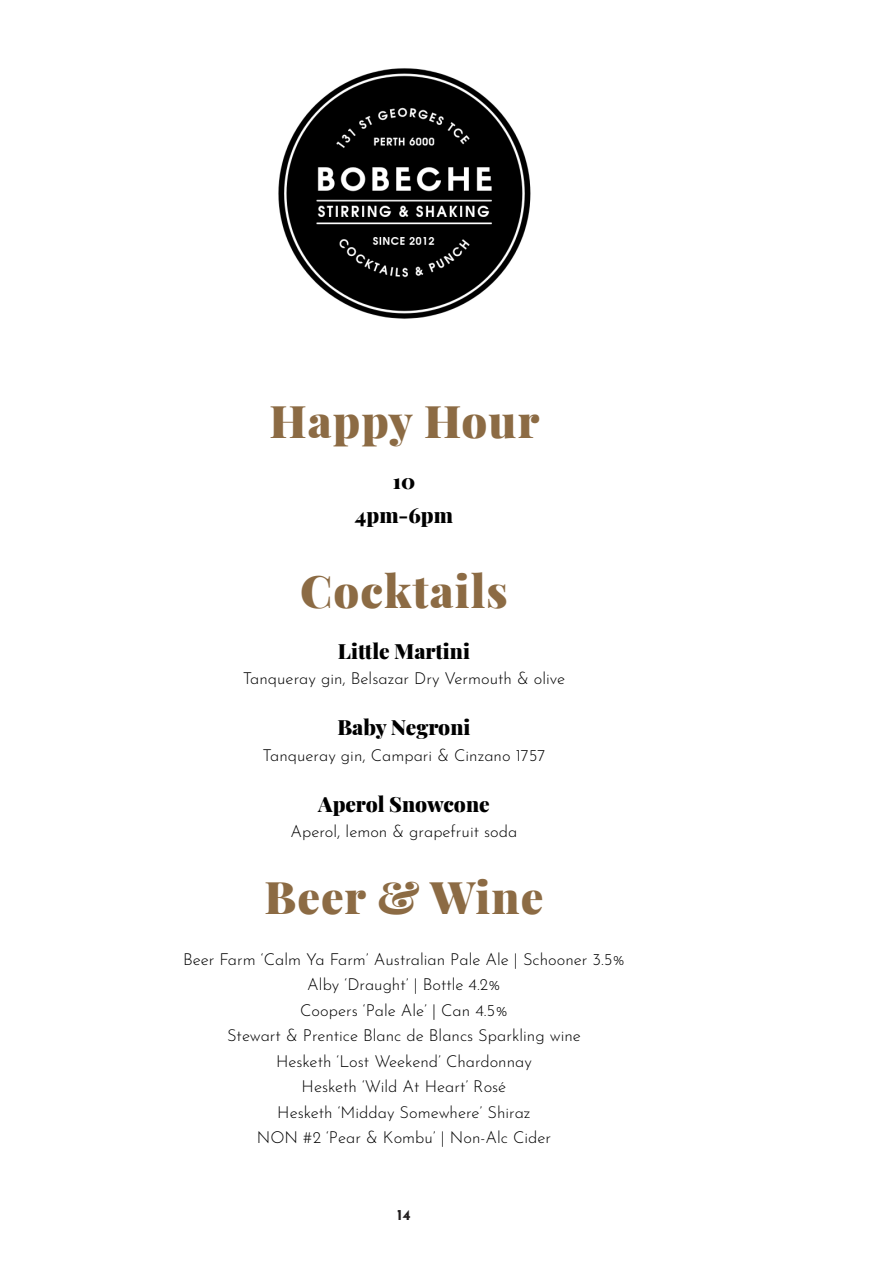
<style>
.page{position:relative;width:893px;height:1263px;background:#fff}
.page>*{position:absolute;margin:0;border:0;box-sizing:border-box;transform-origin:0 0}
.t1{font:900 45px "Playfair Display";letter-spacing:.025em;color:#8c6b44}
.Body_Copy{font:900 21px "Playfair Display";color:#000}
.Body_Left{font:900 21px "Playfair Display";color:#000}
.Heading{font:300 16.5px/25.5px "Josefin Sans";color:#000;text-align:center}
.t2{font:700 15px "Josefin Sans";color:#231f20}
</style>
<div class="page">
<img style="left:278px;top:68px;width:253px;height:251px">
<p class="t1" style="left:270px;top:385px;width:271px">Happy Hour</p>
<p class="Body_Left" style="left:393px;top:464px;width:24px">10</p>
<p class="Body_Left" style="left:355px;top:498px;width:99px">4pm-6pm</p>
<p class="t1" style="left:300px;top:555px;width:209px">Cocktails</p>
<p class="Body_Copy" style="left:338px;top:634px;width:133px">Little Martini</p>
<p class="Heading" style="left:243px;top:664px;width:324px">Tanqueray gin, Belsazar Dry Vermouth &amp; olive</p>
<p class="Body_Copy" style="left:337px;top:711px;width:134px">Baby Negroni</p>
<p class="Heading" style="left:263px;top:741px;width:284px">Tanqueray gin, Campari &amp; Cinzano 1757</p>
<p class="Body_Copy" style="left:318px;top:787px;width:173px">Aperol Snowcone</p>
<p class="Heading" style="left:291px;top:817px;width:228px">Aperol, lemon &amp; grapefruit soda</p>
<p class="t1" style="left:265px;top:861px;width:280px">Beer &amp; Wine</p>
<p class="Heading" style="left:183px;top:945px;width:443px">Beer Farm ‘Calm Ya Farm’ Australian Pale Ale | Schooner 3.5% Alby ‘Draught’ | Bottle 4.2%<br>Coopers ‘Pale Ale’ | Can 4.5%<br>Stewart &amp; Prentice Blanc de Blancs Sparkling wine<br>Hesketh ‘Lost Weekend’ Chardonnay<br>Hesketh ‘Wild At Heart’ Rosé<br>Hesketh ‘Midday Somewhere’ Shiraz<br>NON #2 ‘Pear &amp; Kombu’ | Non-Alc Cider</p>
<p class="t2" style="left:397px;top:1204px;width:15px">14</p>
</div>
